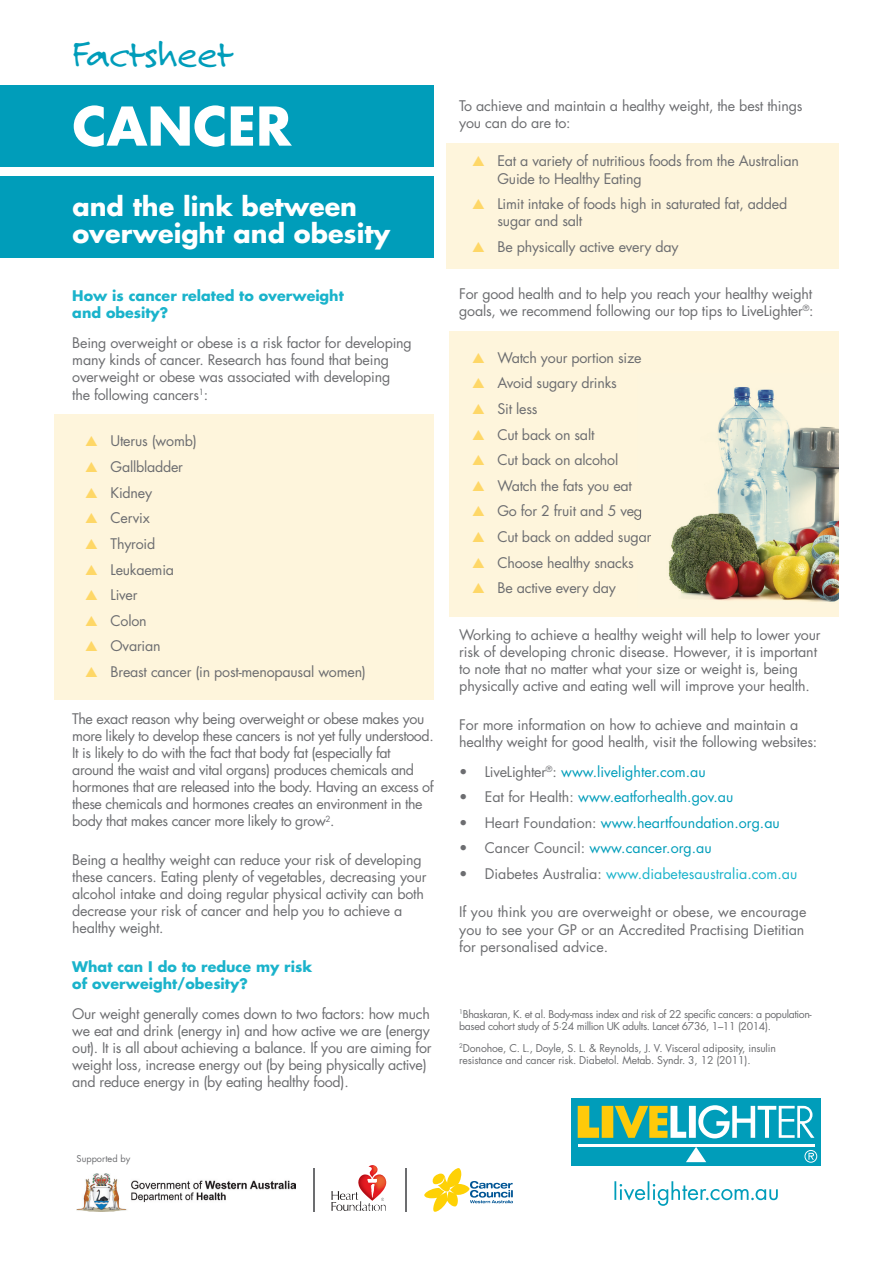
<style>
.page{position:relative;width:893px;height:1263px;background:#fff}
.page>*{position:absolute;margin:0;border:0;box-sizing:border-box;transform-origin:0 0}
.t1{font:700 52.05px "Futura";color:#fff}
.t2{font:39.45px "Felt Tip Roman";letter-spacing:-.015em;color:#009dba}
.t3{font:700 25.5px/27px "Futura";color:#fff}
.t4{font:14.25px/17.1px "Futura";letter-spacing:-.015em;color:#6c6d70}
.t5{font:14.25px "Futura";color:#009dba}
.t6{font:700 14.25px/17.1px "Futura";color:#1ab3cb}
.t7{font:14.25px "Futura";color:#1ab3cb}
.t8{font:10.5px/12.6px "Futura";letter-spacing:-.035em;color:#6c6d70}
.t9{font:10.5px/12.6px "Futura";letter-spacing:-.015em;color:#6c6d70}
.t10{font:9.15px "Futura";color:#6c6d70}
.s1{color:#fed767}
.s2{color:#6c6d70}
</style>
<div class="page">
<div style="left:446px;top:144px;width:393px;height:125px;background:#fef5dc"></div>
<div style="left:449px;top:331px;width:390px;height:286px;background:#fef5dc"></div>
<div style="left:54px;top:415px;width:380px;height:285px;background:#fef5dc"></div>
<img style="left:358px;top:1165px;width:28px;height:24px">
<svg style="left:331px;top:1191px;width:17px;height:20px"></svg>
<svg style="left:368px;top:1179px;width:9px;height:3px"></svg>
<img style="left:77px;top:1174px;width:218px;height:37px">
<hr style="left:313px;top:1167px;width:1px;height:44px;background:#6c6d70">
<hr style="left:406px;top:1167px;width:1px;height:44px;background:#6c6d70">
<svg style="left:424px;top:1168px;width:89px;height:44px"></svg>
<svg style="left:614px;top:1181px;width:164px;height:25px"></svg>
<div style="left:571px;top:1098px;width:250px;height:68px;background:#009dba"></div>
<hr style="left:578px;top:1144px;width:236px;height:3px;background:#fff">
<svg style="left:686px;top:1147px;width:20px;height:15px"></svg>
<svg style="left:578px;top:1105px;width:236px;height:33px"></svg>
<svg style="left:804px;top:1150px;width:13px;height:13px"></svg>
<div style="left:0;top:85px;width:434px;height:81px;background:#009dba"></div>
<div style="left:0;top:177px;width:434px;height:81px;background:#009dba"></div>
<img style="left:641px;top:387px;width:198px;height:215px">
<img style="left:637px;top:509px;width:4px;height:11px">
<img style="left:637px;top:530px;width:14px;height:16px">
<img style="left:346px;top:1184px;width:38px;height:17px">
<h2 class="t2" style="left:72px;top:28px;width:163px">Factsheet</h2>
<h1 class="t1" style="left:72px;top:90px;width:220px">CANCER</h1>
<h3 class="t3" style="left:72px;top:192px;width:319px">and the link between overweight and obesity</h3>
<p class="t6" style="left:72px;top:287px;width:273px">How is cancer related to overweight and obesity?</p>
<p class="t4" style="left:72px;top:334px;width:341px">Being overweight or obese is a risk factor for developing many kinds of cancer. Research has found that being overweight or obese was associated with developing the following cancers<sup>1</sup>:</p>
<p class="t4" style="left:85px;top:432px;width:113px"><span class="s1">▲</span> Uterus (womb)</p>
<p class="t4" style="left:85px;top:458px;width:100px"><span class="s1">▲</span> Gallbladder</p>
<p class="t4" style="left:85px;top:484px;width:69px"><span class="s1">▲</span> Kidney</p>
<p class="t4" style="left:85px;top:509px;width:66px"><span class="s1">▲</span> Cervix</p>
<p class="t4" style="left:85px;top:535px;width:72px"><span class="s1">▲</span> Thyroid</p>
<p class="t4" style="left:85px;top:560px;width:91px"><span class="s1">▲</span> Leukaemia</p>
<p class="t4" style="left:85px;top:586px;width:54px"><span class="s1">▲</span> Liver</p>
<p class="t4" style="left:85px;top:612px;width:63px"><span class="s1">▲</span> Colon</p>
<p class="t4" style="left:85px;top:637px;width:77px"><span class="s1">▲</span> Ovarian</p>
<p class="t4" style="left:85px;top:663px;width:282px"><span class="s1">▲</span> Breast cancer (in post-menopausal women)</p>
<p class="t4" style="left:72px;top:710px;width:363px">The exact reason why being overweight or obese makes you more likely to develop these cancers is not yet fully understood.<br>It is likely to do with the fact that body fat (especially fat around the waist and vital organs) produces chemicals and hormones that are released into the body. Having an excess of these chemicals and hormones creates an environment in the body that makes cancer more likely to grow<sup>2</sup>.</p>
<p class="t4" style="left:72px;top:851px;width:356px">Being a healthy weight can reduce your risk of developing these cancers. Eating plenty of vegetables, decreasing your alcohol intake and doing regular physical activity can both decrease your risk of cancer and help you to achieve a healthy weight.</p>
<p class="t6" style="left:72px;top:957px;width:241px">What can I do to reduce my risk of overweight/obesity?</p>
<p class="t4" style="left:72px;top:1004px;width:361px">Our weight generally comes down to two factors: how much we eat and drink (energy in) and how active we are (energy out). It is all about achieving a balance. If you are aiming for weight loss, increase energy out (by being physically active) and reduce energy in (by eating healthy food).</p>
<p class="t10" style="left:77px;top:1152px;width:55px">Supported by</p>
<p class="t4" style="left:459px;top:97px;width:345px">To achieve and maintain a healthy weight, the best things you can do are to:</p>
<p class="t4" style="left:497px;top:152px;width:303px;text-indent:-26px"><span class="s1">▲</span> Eat a variety of nutritious foods from the Australian<br>Guide to Healthy Eating</p>
<p class="t4" style="left:497px;top:195px;width:291px;text-indent:-26px"><span class="s1">▲</span> Limit intake of foods high in saturated fat, added sugar and salt</p>
<p class="t4" style="left:472px;top:238px;width:208px"><span class="s1">▲</span> Be physically active every day</p>
<p class="t4" style="left:459px;top:285px;width:356px">For good health and to help you reach your healthy weight goals, we recommend following our top tips to LiveLighter<sup>®</sup>:</p>
<p class="t4" style="left:472px;top:349px;width:171px"><span class="s1">▲</span> Watch your portion size</p>
<p class="t4" style="left:472px;top:374px;width:146px"><span class="s1">▲</span> Avoid sugary drinks</p>
<p class="t4" style="left:472px;top:400px;width:67px"><span class="s1">▲</span> Sit less</p>
<p class="t4" style="left:472px;top:425px;width:124px"><span class="s1">▲</span> Cut back on salt</p>
<p class="t4" style="left:472px;top:451px;width:148px"><span class="s1">▲</span> Cut back on alcohol</p>
<p class="t4" style="left:472px;top:477px;width:161px"><span class="s1">▲</span> Watch the fats you eat</p>
<p class="t4" style="left:472px;top:502px;width:172px"><span class="s1">▲</span> Go for 2 fruit and 5 veg</p>
<p class="t4" style="left:472px;top:528px;width:181px"><span class="s1">▲</span> Cut back on added sugar</p>
<p class="t4" style="left:472px;top:554px;width:163px"><span class="s1">▲</span> Choose healthy snacks</p>
<p class="t4" style="left:472px;top:579px;width:145px"><span class="s1">▲</span> Be active every day</p>
<p class="t4" style="left:459px;top:626px;width:363px">Working to achieve a healthy weight will help to lower your risk of developing chronic disease. However, it is important to note that no matter what your size or weight is, being physically active and eating well will improve your health.</p>
<p class="t4" style="left:459px;top:716px;width:360px">For more information on how to achieve and maintain a healthy weight for good health, visit the following websites:</p>
<p class="t5" style="left:459px;top:761px;width:248px"><span class="s2">• LiveLighter</span><sup>®</sup><span class="s2">:</span> www.livelighter.com.au</p>
<p class="t5" style="left:459px;top:787px;width:276px"><span class="s2">• Eat for Health:</span> www.eatforhealth.gov.au</p>
<p class="t5" style="left:459px;top:813px;width:322px"><span class="s2">• Heart Foundation:</span> www.heartfoundation.org.au</p>
<p class="t5" style="left:459px;top:838px;width:254px"><span class="s2">• Cancer Council:</span> www.cancer.org.au</p>
<p class="t7" style="left:459px;top:864px;width:340px"><span class="s2">• Diabetes Australia:</span> www.diabetesaustralia.com.au</p>
<p class="t4" style="left:459px;top:903px;width:349px">If you think you are overweight or obese, we encourage you to see your GP or an Accredited Practising Dietitian for personalised advice.</p>
<p class="t8" style="left:459px;top:1007px;width:354px"><sup>1</sup>Bhaskaran, K. et al. Body-mass index and risk of 22 specific cancers: a population&shy;based cohort study of 5·24 million UK adults. Lancet 6736, 1–11 (2014).</p>
<p class="t9" style="left:459px;top:1041px;width:318px"><sup>2</sup>Donohoe, C. L., Doyle, S. L. &amp; Reynolds, J. V. Visceral adiposity, insulin resistance and cancer risk. Diabetol. Metab. Syndr. 3, 12 (2011).</p>
</div>
